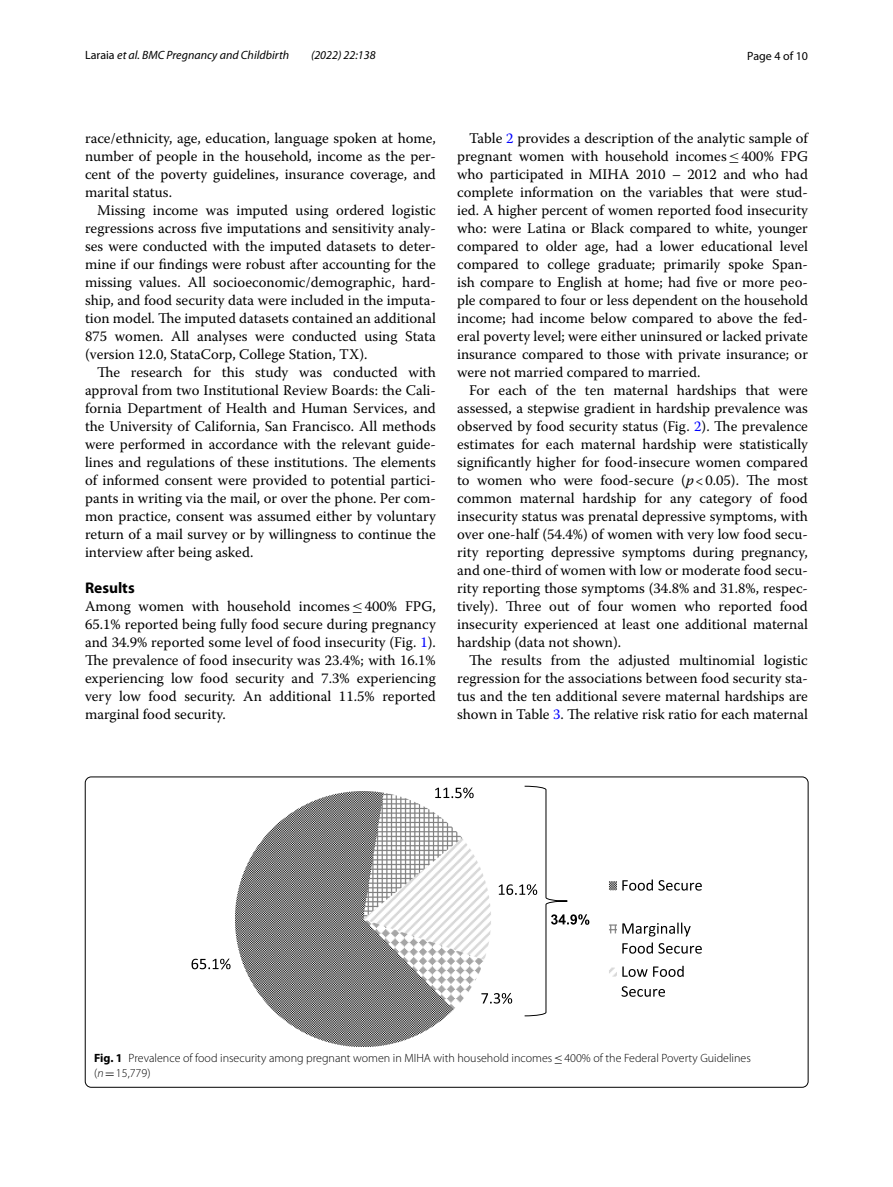
<style>
.page{position:relative;width:893px;height:1187px;background:#fff}
.page>*{position:absolute;margin:0;border:0;box-sizing:border-box;transform-origin:0 0}
.t1{font:700 15.45px "Myriad Pro";color:#000}
.t2{font:14.7px/18px "Warnock Pro";color:#000;text-align:justify}
.t3{font:300 12px/15px "Myriad Pro";color:#000}
.t4{font:italic 12px "Myriad Pro";color:#000}
.t5{font:12px "Myriad Pro";color:#000}
.s1{font-style:normal}
.s2{font-family:"MTSY"}
.s3{color:#00f}
.s4{font-style:italic}
.s5{font-weight:700}
.s6{font-family:"MTSY";font-weight:400}
</style>
<div class="page">
<img style="left:235px;top:791px;width:382px;height:255px">
<svg style="left:192px;top:958px;width:39px;height:11px"></svg>
<svg style="left:435px;top:787px;width:39px;height:11px"></svg>
<svg style="left:622px;top:879px;width:80px;height:11px"></svg>
<svg style="left:622px;top:922px;width:69px;height:14px"></svg>
<svg style="left:622px;top:942px;width:80px;height:11px"></svg>
<svg style="left:622px;top:965px;width:62px;height:11px"></svg>
<svg style="left:622px;top:986px;width:43px;height:10px"></svg>
<svg style="left:481px;top:785px;width:108px;height:231px"></svg>
<p class="t4" style="left:85px;top:48px;width:206px"><span class="s1">Laraia</span> et al. BMC Pregnancy and Childbirth</p>
<p class="t4" style="left:311px;top:48px;width:66px">(2022) 22:138</p>
<p class="t5" style="left:747px;top:48px;width:62px">Page 4 of 10</p>
<p class="t2" style="left:85px;top:128px;width:352px">race/ethnicity, age, education, language spoken at home, number of people in the household, income as the per&shy;cent of the poverty guidelines, insurance coverage, and marital status.</p>
<p class="t2" style="left:85px;top:200px;width:352px;text-indent:12px">Missing income was imputed using ordered logistic regressions across five imputations and sensitivity analy&shy;ses were conducted with the imputed datasets to deter&shy;mine if our findings were robust after accounting for the missing values. All socioeconomic/demographic, hard&shy;ship, and food security data were included in the imputa&shy;tion model. The imputed datasets contained an additional 875 women. All analyses were conducted using Stata (version 12.0, StataCorp, College Station, TX).</p>
<p class="t2" style="left:85px;top:362px;width:352px;text-indent:12px">The research for this study was conducted with approval from two Institutional Review Boards: the Cali&shy;fornia Department of Health and Human Services, and the University of California, San Francisco. All methods were performed in accordance with the relevant guide&shy;lines and regulations of these institutions. The elements of informed consent were provided to potential partici&shy;pants in writing via the mail, or over the phone. Per com&shy;mon practice, consent was assumed either by voluntary return of a mail survey or by willingness to continue the interview after being asked.</p>
<p class="t1" style="left:85px;top:577px;width:51px">Results</p>
<p class="t2" style="left:85px;top:596px;width:352px">Among women with household incomes<span class="s2">≤</span>400% FPG, 65.1% reported being fully food secure during pregnancy and 34.9% reported some level of food insecurity (Fig. <span class="s3">1</span>).<br>The prevalence of food insecurity was 23.4%; with 16.1% experiencing low food security and 7.3% experiencing very low food security. An additional 11.5% reported marginal food security.</p>
<p class="t2" style="left:457px;top:128px;width:352px;text-indent:12px">Table <span class="s3">2</span> provides a description of the analytic sample of pregnant women with household incomes<span class="s2">≤</span>400% FPG who participated in MIHA 2010 – 2012 and who had complete information on the variables that were stud&shy;ied. A higher percent of women reported food insecurity who: were Latina or Black compared to white, younger compared to older age, had a lower educational level compared to college graduate; primarily spoke Span&shy;ish compare to English at home; had five or more peo&shy;ple compared to four or less dependent on the household income; had income below compared to above the fed&shy;eral poverty level; were either uninsured or lacked private insurance compared to those with private insurance; or were not married compared to married.</p>
<p class="t2" style="left:457px;top:380px;width:352px;text-indent:12px">For each of the ten maternal hardships that were assessed, a stepwise gradient in hardship prevalence was observed by food security status (Fig. <span class="s3">2</span>). The prevalence estimates for each maternal hardship were statistically significantly higher for food-insecure women compared to women who were food-secure (<span class="s4">p</span>&lt;0.05). The most common maternal hardship for any category of food insecurity status was prenatal depressive symptoms, with over one-half (54.4%) of women with very low food secu&shy;rity reporting depressive symptoms during pregnancy, and one-third of women with low or moderate food secu&shy;rity reporting those symptoms (34.8% and 31.8%, respec&shy;tively). Three out of four women who reported food insecurity experienced at least one additional maternal hardship (data not shown).</p>
<p class="t2" style="left:457px;top:650px;width:352px;text-indent:12px">The results from the adjusted multinomial logistic regression for the associations between food security sta&shy;tus and the ten additional severe maternal hardships are shown in Table <span class="s3">3</span>. The relative risk ratio for each maternal</p>
<p class="t3" style="left:94px;top:1050px;width:658px"><span class="s5">Fig. 1</span> Prevalence of food insecurity among pregnant women in MIHA with household incomes<span class="s6">≤</span>400% of the Federal Poverty Guidelines (<span class="s4">n</span><span class="s6">=</span>15,779)</p>
</div>
